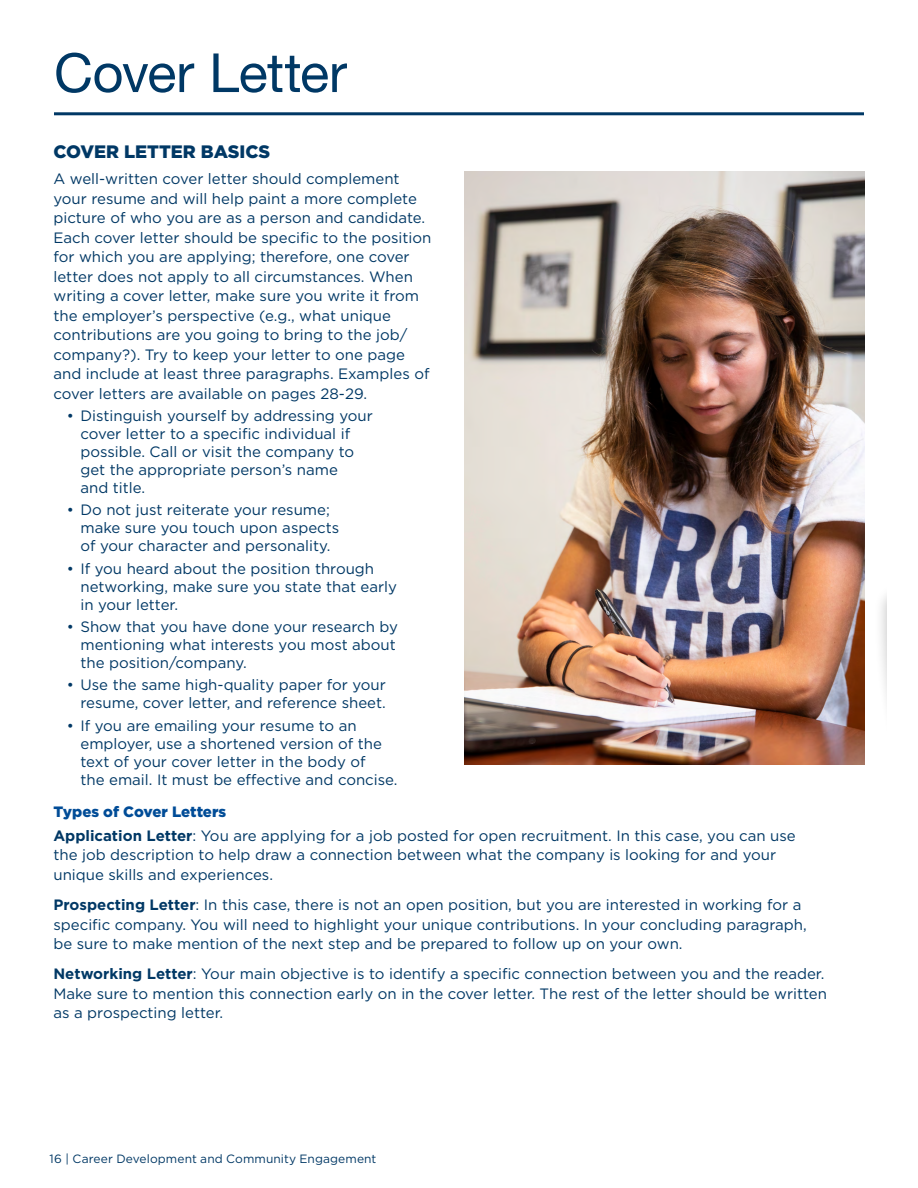
<style>
.page{position:relative;width:918px;height:1188px;background:#fff}
.page>*{position:absolute;margin:0;border:0;box-sizing:border-box;transform-origin:0 0}
.t1{font:54px "Helvetica Neue";letter-spacing:-.01em;color:#003865}
.Header_Midnight{font:900 18px "Gotham";color:#003865}
.Paragraph{font:15px/19.5px "Gotham";color:#003865}
.Header_2_UWF_Blue{font:900 15px "Gotham";color:#004c97}
.t2{font:12px "Gotham";letter-spacing:.01em;color:#003865}
.s1{font-weight:700}
</style>
<div class="page">
<hr style="left:54px;top:112px;width:810px;height:3px;background:#003865">
<img style="left:465px;top:171px;width:400px;height:594px">
<p class="t1" style="left:54px;top:34px;width:294px">Cover Letter</p>
<p class="Header_Midnight" style="left:53px;top:139px;width:218px">COVER LETTER BASICS</p>
<p class="Paragraph" style="left:53px;top:169px;width:380px">A well-written cover letter should complement your resume and will help paint a more complete picture of who you are as a person and candidate.<br>Each cover letter should be specific to the position for which you are applying; therefore, one cover letter does not apply to all circumstances. When writing a cover letter, make sure you write it from the employer’s perspective (e.g., what unique contributions are you going to bring to the job/ company?). Try to keep your letter to one page and include at least three paragraphs. Examples of cover letters are available on pages 28-29.</p>
<p class="Paragraph" style="left:80px;top:406px;width:294px;line-height:18px;text-indent:-14px">• Distinguish yourself by addressing your cover letter to a specific individual if possible. Call or visit the company to get the appropriate person’s name<br>and title.</p>
<p class="Paragraph" style="left:80px;top:501px;width:260px;line-height:18px;text-indent:-14px">• Do not just reiterate your resume; make sure you touch upon aspects of your character and personality.</p>
<p class="Paragraph" style="left:80px;top:559px;width:318px;line-height:18px;text-indent:-14px">• If you heard about the position through networking, make sure you state that early in your letter.</p>
<p class="Paragraph" style="left:80px;top:617px;width:319px;line-height:18px;text-indent:-14px">• Show that you have done your research by mentioning what interests you most about the position/company.</p>
<p class="Paragraph" style="left:67px;top:676px;width:321px;line-height:18px;text-align:right">• Use the same high-quality paper for your resume, cover letter, and reference sheet.</p>
<p class="Paragraph" style="left:80px;top:716px;width:316px;line-height:18px;text-indent:-14px">• If you are emailing your resume to an employer, use a shortened version of the text of your cover letter in the body of<br>the email. It must be effective and concise.</p>
<p class="Header_2_UWF_Blue" style="left:53px;top:801px;width:174px">Types of Cover Letters</p>
<p class="Paragraph" style="left:53px;top:825px;width:744px"><span class="s1">Application Letter</span>: You are applying for a job posted for open recruitment. In this case, you can use the job description to help draw a connection between what the company is looking for and your unique skills and experiences.</p>
<p class="Paragraph" style="left:53px;top:895px;width:755px"><span class="s1">Prospecting Letter</span>: In this case, there is not an open position, but you are interested in working for a specific company. You will need to highlight your unique contributions. In your concluding paragraph, be sure to make mention of the next step and be prepared to follow up on your own.</p>
<p class="Paragraph" style="left:53px;top:964px;width:775px"><span class="s1">Networking Letter</span>: Your main objective is to identify a specific connection between you and the reader.<br>Make sure to mention this connection early on in the cover letter. The rest of the letter should be written as a prospecting letter.</p>
<p class="t2" style="left:49px;top:1151px;width:329px">16 | Career Development and Community Engagement</p>
</div>
